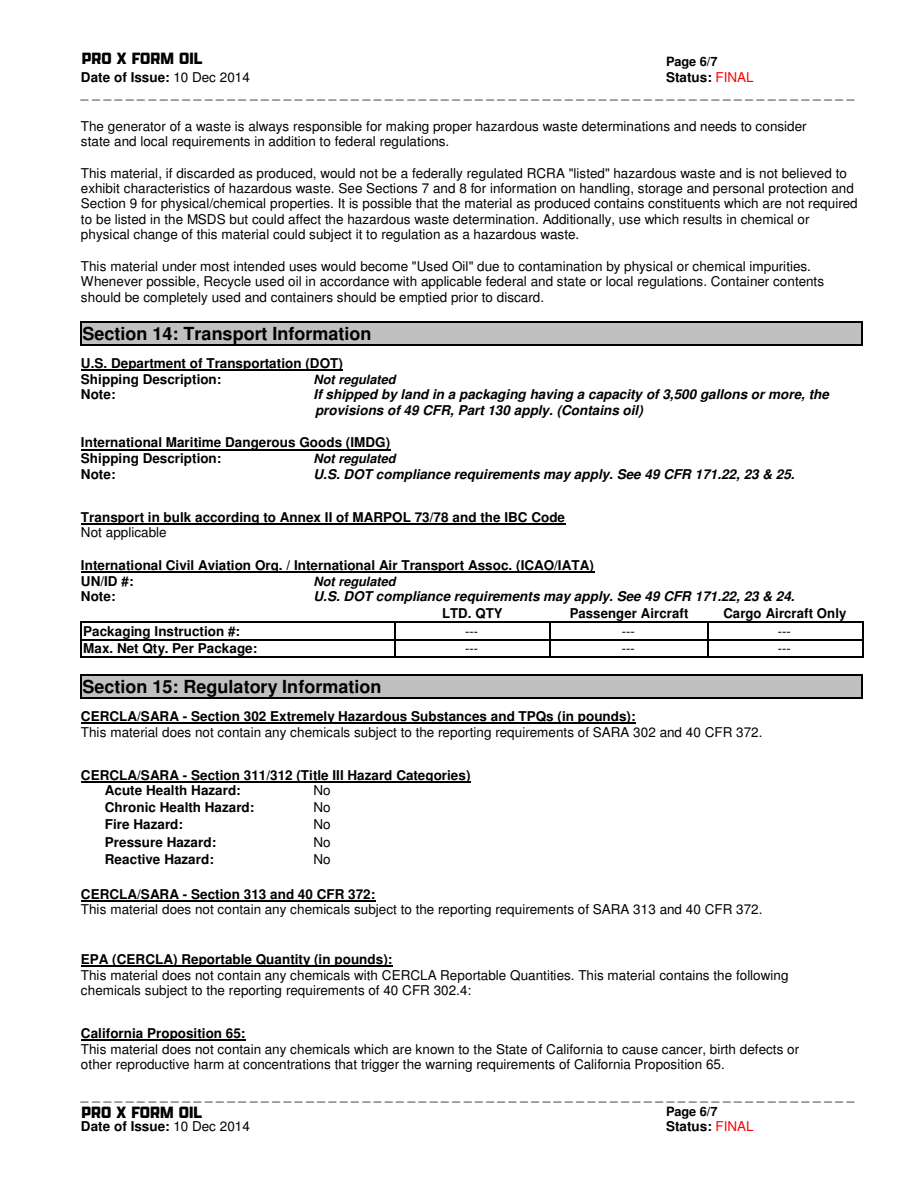
<style>
.page{position:relative;width:918px;height:1188px;background:#fff}
.page>*{position:absolute;margin:0;border:0;box-sizing:border-box;transform-origin:0 0}
.t1{font:700 18px "Helvetica";color:#000}
.t2{font:16.2px "PROX Bold";color:#000}
.t3{font:13.5px/15.5px "Helvetica";letter-spacing:.005em;color:#000}
.t4{font:700 13.5px/15.6px "Helvetica";letter-spacing:.005em;color:#000}
.t5{font:italic 700 13.5px/15.6px "Helvetica";letter-spacing:.005em;color:#000}
.t6{font:italic 700 12.75px "Helvetica";letter-spacing:-.005em;color:#000}
.t7{font:700 12.75px "Helvetica";letter-spacing:-.005em;color:#000}
.s1{font-weight:400}
.s2{font-weight:700}
.s3{color:#f00}
.s4{font-weight:400;color:#f00}
</style>
<div class="page">
<div style="left:81px;top:322px;width:782px;height:23px;background:#c0c0c0"></div>
<hr style="left:81px;top:321px;width:782px;height:1px;background:#010101">
<hr style="left:81px;top:345px;width:782px;height:1px;background:#010101">
<svg style="left:81px;top:322px;width:1px;height:23px"></svg>
<svg style="left:862px;top:322px;width:1px;height:23px"></svg>
<div style="left:81px;top:675px;width:782px;height:23px;background:#c0c0c0"></div>
<hr style="left:81px;top:674px;width:782px;height:1px;background:#010101">
<hr style="left:81px;top:698px;width:782px;height:1px;background:#010101">
<svg style="left:81px;top:675px;width:1px;height:23px"></svg>
<svg style="left:862px;top:675px;width:1px;height:23px"></svg>
<hr style="left:81px;top:369px;width:262px;height:2px;background:#000">
<hr style="left:81px;top:449px;width:309px;height:1px;background:#000">
<hr style="left:81px;top:523px;width:484px;height:2px;background:#000">
<hr style="left:81px;top:572px;width:513px;height:1px;background:#000">
<hr style="left:83px;top:621px;width:311px;height:2px;background:#010101">
<hr style="left:397px;top:621px;width:153px;height:2px;background:#010101">
<hr style="left:553px;top:621px;width:154px;height:2px;background:#010101">
<hr style="left:710px;top:621px;width:152px;height:2px;background:#010101">
<hr style="left:82px;top:639px;width:312px;height:1px;background:#010101">
<hr style="left:395px;top:639px;width:155px;height:1px;background:#010101">
<hr style="left:551px;top:639px;width:156px;height:1px;background:#010101">
<hr style="left:709px;top:639px;width:153px;height:1px;background:#010101">
<svg style="left:80px;top:621px;width:3px;height:37px"></svg>
<hr style="left:82px;top:656px;width:312px;height:2px;background:#010101">
<svg style="left:394px;top:621px;width:3px;height:37px"></svg>
<hr style="left:395px;top:656px;width:155px;height:2px;background:#010101">
<svg style="left:550px;top:621px;width:3px;height:37px"></svg>
<hr style="left:551px;top:656px;width:156px;height:2px;background:#010101">
<svg style="left:707px;top:621px;width:3px;height:37px"></svg>
<hr style="left:709px;top:656px;width:153px;height:2px;background:#010101">
<svg style="left:862px;top:621px;width:1px;height:37px"></svg>
<hr style="left:81px;top:722px;width:555px;height:2px;background:#000">
<hr style="left:81px;top:781px;width:389px;height:1px;background:#000">
<hr style="left:81px;top:900px;width:294px;height:1px;background:#000">
<hr style="left:81px;top:966px;width:311px;height:1px;background:#000">
<hr style="left:81px;top:1040px;width:164px;height:1px;background:#000">
<p class="t2" style="left:82px;top:51px;width:122px">PRO X FORM OIL</p>
<p class="t3" style="left:81px;top:55px;width:161px">814634 - MaxPro Form Oil</p>
<p class="t7" style="left:666px;top:57px;width:53px">Page 6/7</p>
<p class="t4" style="left:81px;top:71px;width:170px">Date of Issue: <span class="s1">10 Dec 2014</span></p>
<p class="t3" style="left:81px;top:70px;width:775px;line-height:15.9px;text-indent:585px"><span class="s2">Status:</span> <span class="s3">FINAL<br></span>_ _ _ _ _ _ _ _ _ _ _ _ _ _ _ _ _ _ _ _ _ _ _ _ _ _ _ _ _ _ _ _ _ _ _ _ _ _ _ _ _ _ _ _ _ _ _ _ _ _ _ _ _ _ _ _ _ _ _ _ _ _ _ _ _ _ _ _ _</p>
<p class="t3" style="left:81px;top:120px;width:727px">The generator of a waste is always responsible for making proper hazardous waste determinations and needs to consider state and local requirements in addition to federal regulations.</p>
<p class="t3" style="left:81px;top:166px;width:778px">This material, if discarded as produced, would not be a federally regulated RCRA "listed" hazardous waste and is not believed to exhibit characteristics of hazardous waste. See Sections 7 and 8 for information on handling, storage and personal protection and Section 9 for physical/chemical properties. It is possible that the material as produced contains constituents which are not required to be listed in the MSDS but could affect the hazardous waste determination. Additionally, use which results in chemical or physical change of this material could subject it to regulation as a hazardous waste.</p>
<p class="t3" style="left:81px;top:259px;width:745px">This material under most intended uses would become "Used Oil" due to contamination by physical or chemical impurities.<br>Whenever possible, Recycle used oil in accordance with applicable federal and state or local regulations. Container contents should be completely used and containers should be emptied prior to discard.</p>
<h1 class="t1" style="left:82px;top:327px;width:291px">Section 14: Transport Information</h1>
<p class="t4" style="left:81px;top:357px;width:263px">U.S. Department of Transportation (DOT)<br>Shipping Description:</p>
<p class="t6" style="left:314px;top:374px;width:84px">Not regulated</p>
<p class="t4" style="left:81px;top:388px;width:36px">Note:</p>
<p class="t5" style="left:314px;top:388px;width:517px">If shipped by land in a packaging having a capacity of 3,500 gallons or more, the provisions of 49 CFR, Part 130 apply. (Contains oil)</p>
<p class="t4" style="left:81px;top:436px;width:311px">International Maritime Dangerous Goods (IMDG)<br>Shipping Description:</p>
<p class="t6" style="left:314px;top:454px;width:84px">Not regulated</p>
<p class="t4" style="left:81px;top:467px;width:36px">Note:</p>
<p class="t5" style="left:314px;top:467px;width:483px">U.S. DOT compliance requirements may apply. See 49 CFR 171.22, 23 &amp; 25.</p>
<p class="t4" style="left:81px;top:510px;width:486px">Transport in bulk according to Annex II of MARPOL 73/78 and the IBC Code</p>
<p class="t3" style="left:81px;top:526px;width:87px">Not applicable</p>
<p class="t4" style="left:81px;top:559px;width:514px">International Civil Aviation Org. / International Air Transport Assoc. (ICAO/IATA)<br>UN/ID #:</p>
<p class="t6" style="left:314px;top:576px;width:84px">Not regulated</p>
<p class="t4" style="left:81px;top:590px;width:36px">Note:</p>
<p class="t5" style="left:314px;top:590px;width:483px">U.S. DOT compliance requirements may apply. See 49 CFR 171.22, 23 &amp; 24.</p>
<p class="t4" style="left:442px;top:606px;width:62px">LTD. QTY</p>
<p class="t4" style="left:570px;top:606px;width:120px">Passenger Aircraft</p>
<p class="t4" style="left:723px;top:606px;width:125px">Cargo Aircraft Only</p>
<p class="t4" style="left:83px;top:624px;width:158px">Packaging Instruction #:</p>
<p class="t3" style="left:465px;top:624px;width:15px">---</p>
<p class="t3" style="left:622px;top:624px;width:15px">---</p>
<p class="t3" style="left:778px;top:624px;width:15px">---</p>
<p class="t4" style="left:83px;top:641px;width:176px">Max. Net Qty. Per Package:</p>
<p class="t3" style="left:465px;top:642px;width:15px">---</p>
<p class="t3" style="left:622px;top:642px;width:15px">---</p>
<p class="t3" style="left:778px;top:642px;width:15px">---</p>
<h1 class="t1" style="left:82px;top:679px;width:301px">Section 15: Regulatory Information</h1>
<p class="t4" style="left:81px;top:710px;width:556px">CERCLA/SARA - Section 302 Extremely Hazardous Substances and TPQs (in pounds):</p>
<p class="t3" style="left:81px;top:725px;width:683px">This material does not contain any chemicals subject to the reporting requirements of SARA 302 and 40 CFR 372.</p>
<p class="t4" style="left:105px;top:768px;width:367px;line-height:15.1px;text-indent:-24px">CERCLA/SARA - Section 311/312 (Title III Hazard Categories)<br>Acute Health Hazard:</p>
<p class="t3" style="left:314px;top:783px;width:19px">No</p>
<p class="t4" style="left:105px;top:801px;width:151px">Chronic Health Hazard:</p>
<p class="t3" style="left:314px;top:801px;width:19px">No</p>
<p class="t4" style="left:105px;top:818px;width:80px">Fire Hazard:</p>
<p class="t3" style="left:314px;top:818px;width:19px">No</p>
<p class="t4" style="left:105px;top:835px;width:113px">Pressure Hazard:</p>
<p class="t3" style="left:314px;top:835px;width:19px">No</p>
<p class="t4" style="left:105px;top:852px;width:110px">Reactive Hazard:</p>
<p class="t3" style="left:314px;top:853px;width:19px">No</p>
<p class="t4" style="left:81px;top:887px;width:296px">CERCLA/SARA - Section 313 and 40 CFR 372:</p>
<p class="t3" style="left:81px;top:903px;width:683px">This material does not contain any chemicals subject to the reporting requirements of SARA 313 and 40 CFR 372.</p>
<p class="t4" style="left:81px;top:953px;width:313px">EPA (CERCLA) Reportable Quantity (in pounds):</p>
<p class="t3" style="left:81px;top:969px;width:709px">This material does not contain any chemicals with CERCLA Reportable Quantities. This material contains the following chemicals subject to the reporting requirements of 40 CFR 302.4:</p>
<p class="t4" style="left:81px;top:1027px;width:166px">California Proposition 65:</p>
<p class="t3" style="left:81px;top:1043px;width:720px">This material does not contain any chemicals which are known to the State of California to cause cancer, birth defects or other reproductive harm at concentrations that trigger the warning requirements of California Proposition 65.</p>
<p class="t3" style="left:81px;top:1089px;width:775px">_ _ _ _ _ _ _ _ _ _ _ _ _ _ _ _ _ _ _ _ _ _ _ _ _ _ _ _ _ _ _ _ _ _ _ _ _ _ _ _ _ _ _ _ _ _ _ _ _ _ _ _ _ _ _ _ _ _ _ _ _ _ _ _ _ _ _ _ _<br>MXFO01 - MaxPro Form Oil</p>
<p class="t2" style="left:81px;top:1104px;width:122px">PRO X FORM OIL</p>
<p class="t7" style="left:666px;top:1106px;width:53px">Page 6/7</p>
<p class="t4" style="left:81px;top:1120px;width:170px">Date of Issue: <span class="s1">10 Dec 2014</span></p>
<p class="t4" style="left:666px;top:1120px;width:89px">Status: <span class="s4">FINAL</span></p>
</div>
